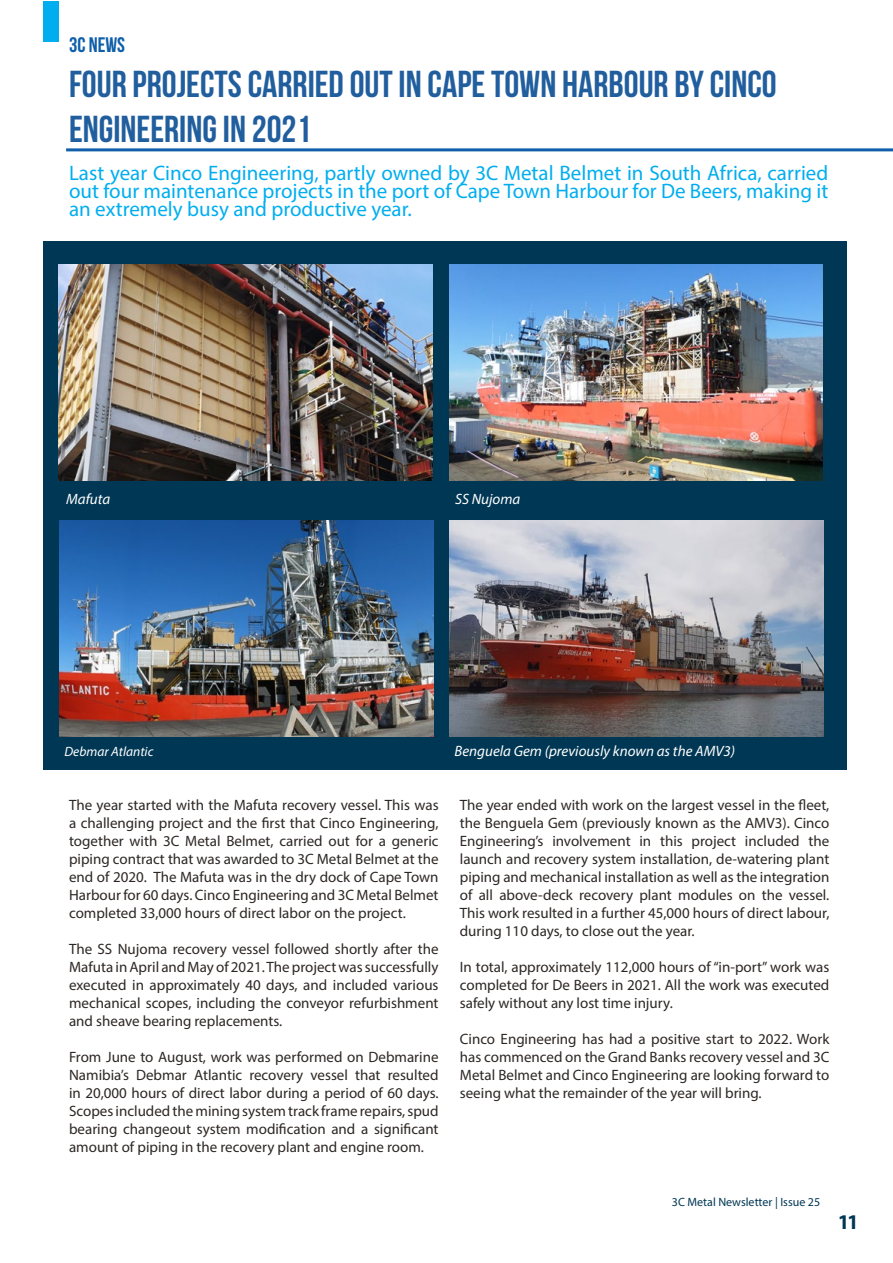
<style>
.page{position:relative;width:893px;height:1263px;background:#fff}
.page>*{position:absolute;margin:0;border:0;box-sizing:border-box;transform-origin:0 0}
.t1{font:700 37.5px/45px "Bebas Neue";color:#215e9e}
.t2{font:21px/18px "Myriad Pro";color:#00aeef;text-align:justify}
.t3{font:700 21px "Bebas Neue";color:#0e5ea9}
.t4{font:700 21px "Myriad Pro";color:#003754}
.t5{font:15px/18px "Myriad Pro";color:#2d2724;text-align:justify}
.t6{font:italic 15px "Myriad Pro";color:#fff}
.t7{font:italic 13.5px "Myriad Pro";color:#fff}
.t8{font:12px "Myriad Pro";color:#003754}
</style>
<div class="page">
<div style="left:43px;top:241px;width:804px;height:528px;background:#003754"></div>
<hr style="left:66px;top:148px;width:827px;height:3px;background:#0e5ea9">
<div style="left:43px;top:1px;width:16px;height:40px;background:#00aeef"></div>
<img style="left:449px;top:264px;width:373px;height:216px">
<img style="left:59px;top:264px;width:374px;height:216px">
<img style="left:59px;top:520px;width:374px;height:217px">
<img style="left:449px;top:520px;width:374px;height:216px">
<h2 class="t3" style="left:69px;top:33px;width:58px">3C NEWS</h2>
<h1 class="t1" style="left:69px;top:61px;width:709px">FOUR PROJECTS CARRIED OUT IN CAPE TOWN HARBOUR BY CINCO<br>ENGINEERING IN 2021</h1>
<h2 class="t2" style="left:69px;top:164px;width:761px">Last year Cinco Engineering, partly owned by 3C Metal Belmet in South Africa, carried out four maintenance projects in the port of Cape Town Harbour for De Beers, making it an extremely busy and productive year.</h2>
<p class="t6" style="left:66px;top:490px;width:46px">Mafuta</p>
<p class="t6" style="left:455px;top:490px;width:67px">SS Nujoma</p>
<p class="t7" style="left:64px;top:743px;width:91px">Debmar Atlantic</p>
<p class="t6" style="left:455px;top:742px;width:282px">Benguela Gem (previously known as the AMV3)</p>
<p class="t5" style="left:69px;top:796px;width:371px">The year started with the Mafuta recovery vessel. This was a challenging project and the first that Cinco Engineering, together with 3C Metal Belmet, carried out for a generic piping contract that was awarded to 3C Metal Belmet at the end of 2020. The Mafuta was in the dry dock of Cape Town Harbour for 60 days. Cinco Engineering and 3C Metal Belmet completed 33,000 hours of direct labor on the project.</p>
<p class="t5" style="left:69px;top:940px;width:371px">The SS Nujoma recovery vessel followed shortly after the Mafuta in April and May of 2021. The project was successfully executed in approximately 40 days, and included various mechanical scopes, including the conveyor refurbishment and sheave bearing replacements.</p>
<p class="t5" style="left:69px;top:1048px;width:371px">From June to August, work was performed on Debmarine Namibia’s Debmar Atlantic recovery vessel that resulted in 20,000 hours of direct labor during a period of 60 days.<br>Scopes included the mining system track frame repairs, spud bearing changeout system modification and a significant amount of piping in the recovery plant and engine room.</p>
<p class="t5" style="left:460px;top:796px;width:371px">The year ended with work on the largest vessel in the fleet, the Benguela Gem (previously known as the AMV3). Cinco Engineering’s involvement in this project included the launch and recovery system installation, de-watering plant piping and mechanical installation as well as the integration of all above-deck recovery plant modules on the vessel.<br>This work resulted in a further 45,000 hours of direct labour, during 110 days, to close out the year.</p>
<p class="t5" style="left:460px;top:958px;width:371px">In total, approximately 112,000 hours of “in-port” work was completed for De Beers in 2021. All the work was executed safely without any lost time injury.</p>
<p class="t5" style="left:460px;top:1030px;width:371px">Cinco Engineering has had a positive start to 2022. Work has commenced on the Grand Banks recovery vessel and 3C Metal Belmet and Cinco Engineering are looking forward to seeing what the remainder of the year will bring.</p>
<p class="t8" style="left:672px;top:1195px;width:150px">3C Metal Newsletter | Issue 25</p>
<h2 class="t4" style="left:838px;top:1208px;width:22px">11</h2>
</div>
